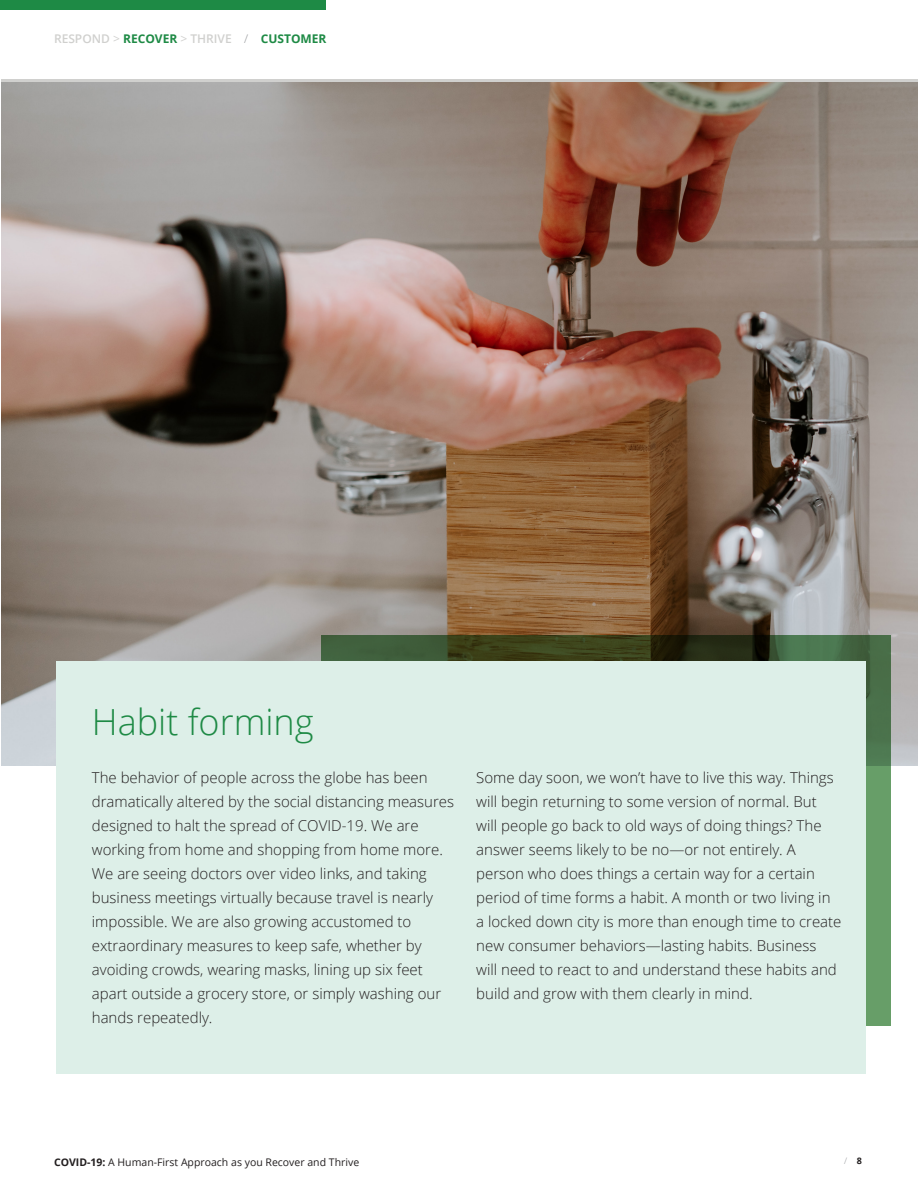
<style>
.page{position:relative;width:918px;height:1188px;background:#fff}
.page>*{position:absolute;margin:0;border:0;box-sizing:border-box;transform-origin:0 0}
.t1{font:300 36px "Open Sans";color:#1e8a45}
.t2{font:300 15px/24px "Open Sans";color:#231f20}
.t3{font:700 12px "Open Sans";color:#1e8a45}
.t4{font:10.5px "Open Sans";color:#231f20}
.t5{font:300 9px "Open Sans";color:#96989b}
.s1{font-weight:600;color:#d0d0ce}
.s2{font-weight:400;color:#d0d0ce}
.s3{font-weight:300;color:#96989b}
.s4{font-weight:700}
.s5{font-weight:700;color:#231f20}
</style>
<div class="page">
<div style="left:0;top:0;width:326px;height:9px;background:#1e8a45"></div>
<img style="left:1px;top:82px;width:917px;height:683px">
<svg style="left:321px;top:635px;width:570px;height:390px;background:#4b6841"></svg>
<div style="left:56px;top:661px;width:809px;height:413px;background:#ddefe8"></div>
<p class="t3" style="left:54px;top:30px;width:274px"><span class="s1">RESPOND</span> <span class="s2">&gt;</span> RECOVER <span class="s2">&gt;</span> <span class="s1">THRIVE</span> <span class="s3">/</span> CUSTOMER</p>
<h1 class="t1" style="left:92px;top:698px;width:223px">Habit forming</h1>
<p class="t2" style="left:92px;top:766px;width:364px">The behavior of people across the globe has been dramatically altered by the social distancing measures designed to halt the spread of COVID-19. We are working from home and shopping from home more.<br>We are seeing doctors over video links, and taking business meetings virtually because travel is nearly impossible. We are also growing accustomed to extraordinary measures to keep safe, whether by avoiding crowds, wearing masks, lining up six feet apart outside a grocery store, or simply washing our hands repeatedly.</p>
<p class="t2" style="left:476px;top:766px;width:367px">Some day soon, we won’t have to live this way. Things will begin returning to some version of normal. But<br>will people go back to old ways of doing things? The answer seems likely to be no—or not entirely. A person who does things a certain way for a certain period of time forms a habit. A month or two living in a locked down city is more than enough time to create new consumer behaviors—lasting habits. Business<br>will need to react to and understand these habits and build and grow with them clearly in mind.</p>
<p class="t4" style="left:54px;top:1155px;width:307px"><span class="s4">COVID-19:</span> A Human-First Approach as you Recover and Thrive</p>
<p class="t5" style="left:844px;top:1155px;width:19px">/ <span class="s5">8</span></p>
</div>
